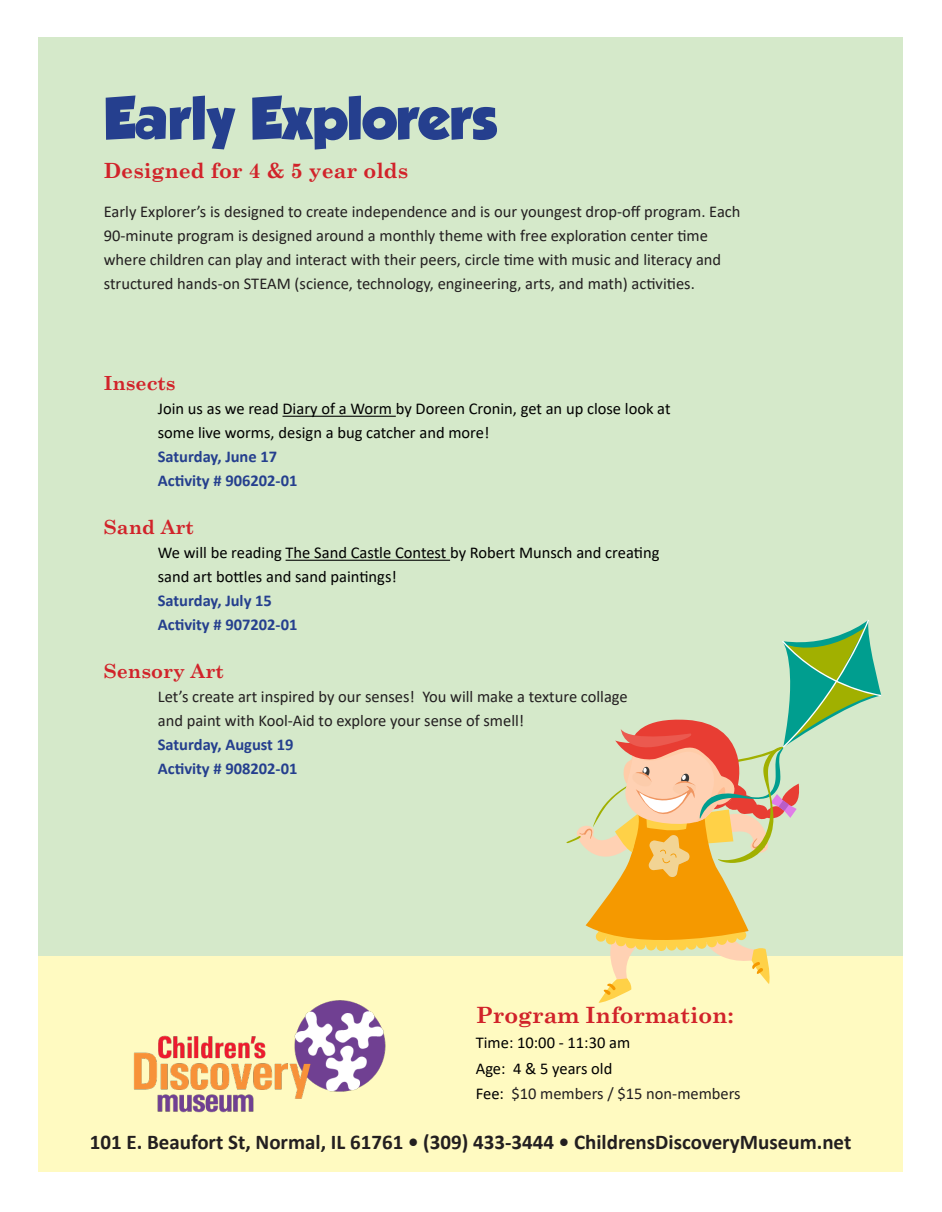
<style>
.page{position:relative;width:942px;height:1212px;background:#fff}
.page>*{position:absolute;margin:0;border:0;box-sizing:border-box;transform-origin:0 0}
.t1{font:54px "GROBOLD";color:#253f8e}
.t2{font:700 22.5px "Century Schoolbook";color:#d1232a}
.t3{font:700 21px "Calibri";color:#231f20}
.t4{font:700 21px "Century Schoolbook";color:#d1232a}
.t5{font:700 19.5px "Century Schoolbook";color:#d1232a}
.t6{font:16.5px/24px "Calibri";color:#231f20}
.t7{font:16.5px/24px "Calibri";color:#000}
.t8{font:700 16.5px "Calibri";color:#253f8e}
.s1{color:#000}
</style>
<div class="page">
<div style="left:38px;top:956px;width:864px;height:216px;background:#fffac1"></div>
<div style="left:38px;top:37px;width:864px;height:919px;background:#d5e9ca"></div>
<img style="left:133px;top:1000px;width:253px;height:113px">
<hr style="left:283px;top:416px;width:113px;height:1px;background:#000">
<hr style="left:286px;top:560px;width:164px;height:1px;background:#000">
<svg style="left:566px;top:620px;width:315px;height:383px"></svg>
<p class="t1" style="left:104px;top:86px;width:394px">Early Explorers</p>
<p class="t4" style="left:104px;top:155px;width:306px">Designed for 4 &amp; 5 year olds</p>
<p class="t6" style="left:104px;top:199px;width:638px">Early Explorer’s is designed to create independence and is our youngest drop-off program. Each 90-minute program is designed around a monthly theme with free exploration center time where children can play and interact with their peers, circle time with music and literacy and structured hands-on STEAM (science, technology, engineering, arts, and math) activities.</p>
<p class="t5" style="left:104px;top:368px;width:73px">Insects</p>
<p class="t7" style="left:158px;top:396px;width:514px">Join us as we read Diary of a Worm by Doreen Cronin, get an up close look at some live worms, design a bug catcher and more!</p>
<p class="t8" style="left:158px;top:445px;width:121px">Saturday, June 17</p>
<p class="t8" style="left:158px;top:469px;width:141px">Activity # 906202-01</p>
<p class="t5" style="left:104px;top:512px;width:92px">Sand Art</p>
<p class="t7" style="left:158px;top:540px;width:503px">We will be reading The Sand Castle Contest by Robert Munsch and creating sand art bottles and sand paintings!</p>
<p class="t8" style="left:158px;top:589px;width:116px">Saturday, July 15</p>
<p class="t8" style="left:158px;top:613px;width:141px">Activity # 907202-01</p>
<p class="t5" style="left:104px;top:656px;width:122px">Sensory Art</p>
<p class="t6" style="left:158px;top:684px;width:472px">Let’s create art inspired by our senses! You will make a texture collage</p>
<p class="t6" style="left:158px;top:708px;width:368px">and paint with Kool-Aid to explore your sense of smell!</p>
<p class="t8" style="left:158px;top:733px;width:137px">Saturday, August 19</p>
<p class="t8" style="left:158px;top:757px;width:141px">Activity # 908202-01</p>
<p class="t2" style="left:476px;top:997px;width:260px">Program Information:</p>
<p class="t7" style="left:476px;top:1030px;width:156px">Time: 10:00 - 11:30 am</p>
<p class="t7" style="left:476px;top:1056px;width:138px">Age: 4 &amp; 5 years old</p>
<p class="t6" style="left:476px;top:1081px;width:266px"><span class="s1">Fee:</span> $10 members / $15 non-members</p>
<p class="t3" style="left:90px;top:1127px;width:763px">101 E. Beaufort St, Normal, IL 61761 • (309) 433-3444 • ChildrensDiscoveryMuseum.net</p>
</div>
